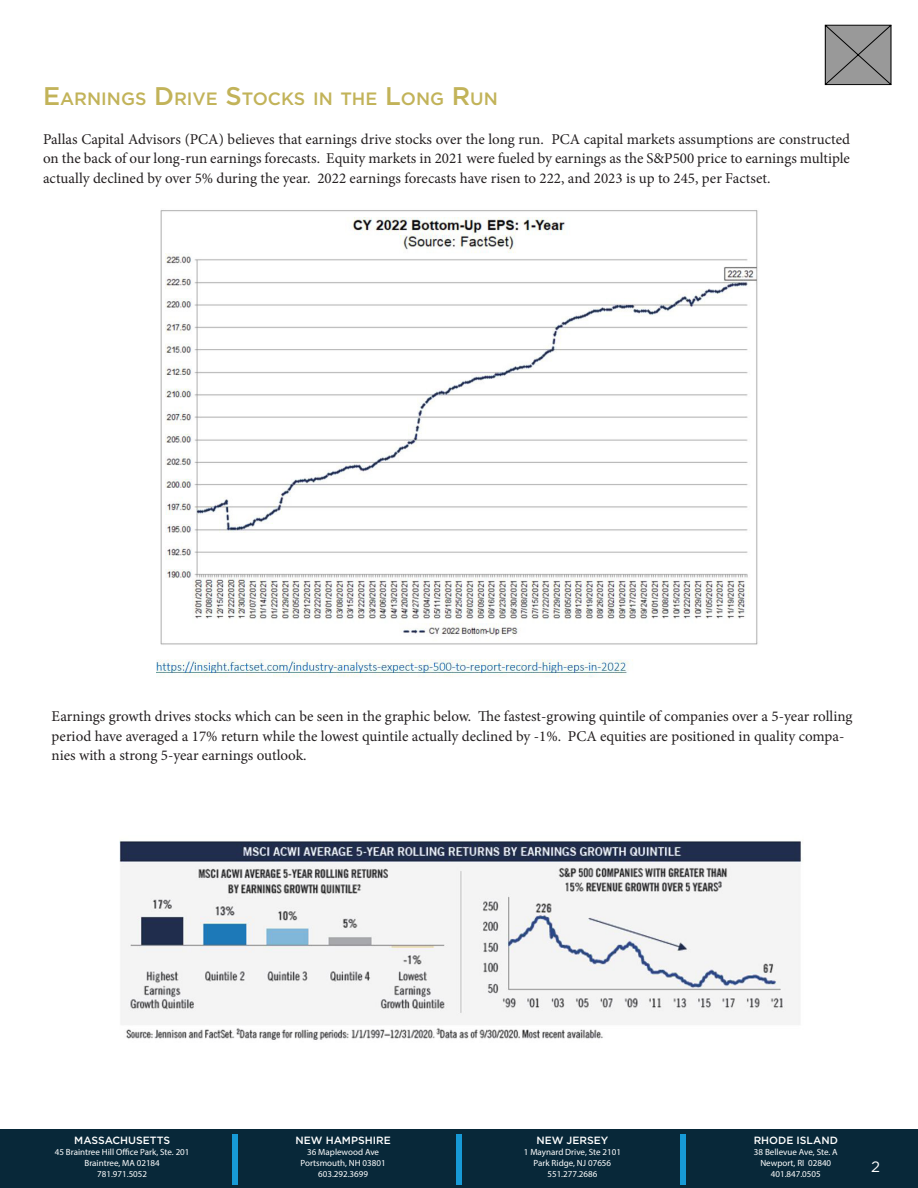
<style>
.page{position:relative;width:918px;height:1188px;background:#fff}
.page>*{position:absolute;margin:0;border:0;box-sizing:border-box;transform-origin:0 0}
.t1{font:500 54px "Gotham";color:#179ad7}
.t2{font:500 17.85px "Gotham";color:#c2b359}
.t3{font:15px/19.5px "Minion Pro";color:#231f20;text-align:justify}
.t4{font:15px "Gotham";color:#fff}
.t5{font:500 10.5px "Gotham";color:#fff}
.t6{font:9px "Myriad Pro";color:#fff}
.s1{font-size:25.5px}
</style>
<div class="page">
<svg style="left:825px;top:24px;width:67px;height:61px;background:#8b8b8b"></svg>
<div style="left:0;top:1129px;width:918px;height:59px;background:#082839"></div>
<img style="left:156px;top:210px;width:602px;height:467px">
<img style="left:119px;top:841px;width:682px;height:199px">
<p class="t2" style="left:43px;top:87px;width:456px"><span class="s1">E</span>ARNINGS <span class="s1">D</span>RIVE <span class="s1">S</span>TOCKS IN THE <span class="s1">L</span>ONG <span class="s1">R</span>UN</p>
<p class="t3" style="left:43px;top:130px;width:808px">Pallas Capital Advisors (PCA) believes that earnings drive stocks over the long run. PCA capital markets assumptions are constructed on the back of our long-run earnings forecasts. Equity markets in 2021 were fueled by earnings as the S&amp;P500 price to earnings multiple actually declined by over 5% during the year. 2022 earnings forecasts have risen to 222, and 2023 is up to 245, per Factset.</p>
<p class="t3" style="left:52px;top:707px;width:802px;text-align:left">Earnings growth drives stocks which can be seen in the graphic below. The fastest-growing quintile of companies over a 5-year rolling period have averaged a 17% return while the lowest quintile actually declined by -1%. PCA equities are positioned in quality compa&shy;nies with a strong 5-year earnings outlook.</p>
<p class="t5" style="left:74px;top:1134px;width:97px">MASSACHUSETTS</p>
<p class="t6" style="left:55px;top:1146px;width:136px">45 Braintree Hill Office Park, Ste. 201</p>
<p class="t6" style="left:85px;top:1157px;width:77px">Braintree, MA 02184</p>
<p class="t6" style="left:97px;top:1168px;width:51px">781.971.5052</p>
<p class="t1" style="left:226px;top:1123px;width:19px">|</p>
<p class="t1" style="left:450px;top:1123px;width:19px">|</p>
<p class="t5" style="left:754px;top:1134px;width:86px">RHODE ISLAND</p>
<p class="t1" style="left:674px;top:1123px;width:19px">|</p>
<p class="t5" style="left:295px;top:1134px;width:97px">NEW HAMPSHIRE</p>
<p class="t6" style="left:307px;top:1146px;width:73px">36 Maplewood Ave</p>
<p class="t6" style="left:301px;top:1157px;width:87px">Portsmouth, NH 03801</p>
<p class="t6" style="left:318px;top:1168px;width:51px">603.292.3699</p>
<p class="t5" style="left:536px;top:1134px;width:73px">NEW JERSEY</p>
<p class="t6" style="left:524px;top:1146px;width:99px">1 Maynard Drive, Ste 2101</p>
<p class="t6" style="left:534px;top:1157px;width:79px">Park Ridge, NJ 07656</p>
<p class="t6" style="left:547px;top:1168px;width:51px">551.277.2686</p>
<p class="t6" style="left:754px;top:1146px;width:85px">38 Bellevue Ave, Ste. A</p>
<p class="t6" style="left:760px;top:1157px;width:72px">Newport, RI 02840</p>
<p class="t6" style="left:771px;top:1168px;width:51px">401.847.0505</p>
<p class="t4" style="left:871px;top:1157px;width:10px">2</p>
</div>
